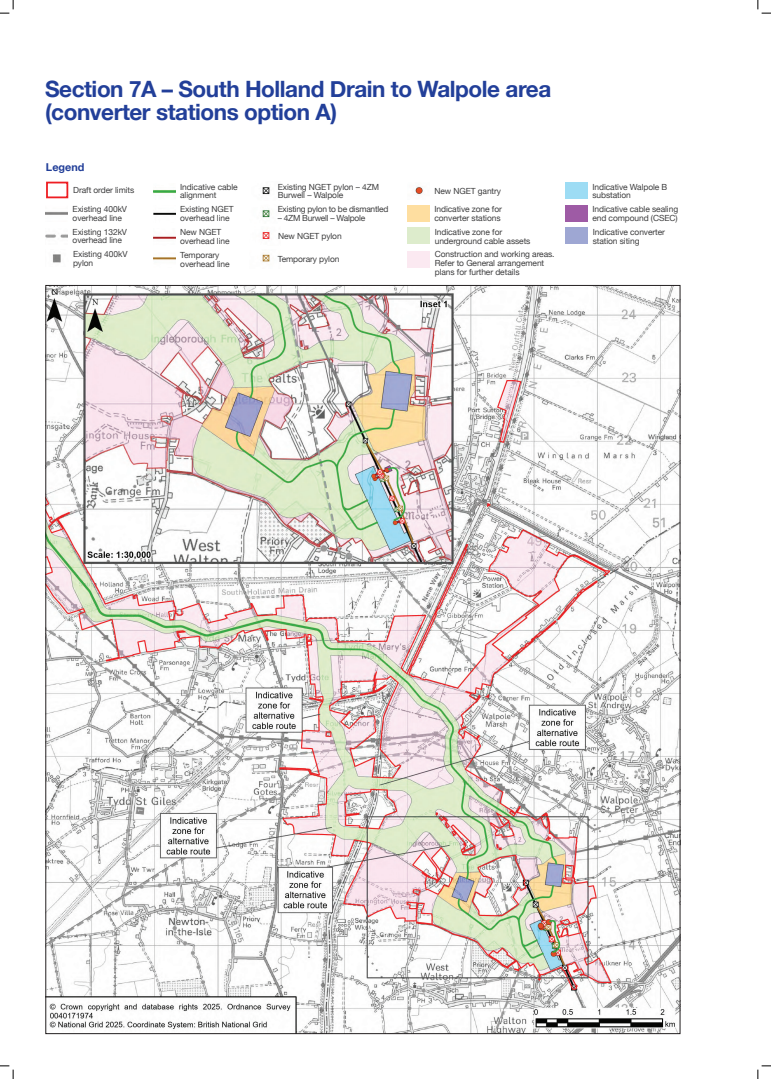
<style>
.page{position:relative;width:771px;height:1079px;background:#fff}
.page>*{position:absolute;margin:0;border:0;box-sizing:border-box;transform-origin:0 0}
.t1{font:700 22.5px/23.6px "Helvetica Neue";letter-spacing:-.02em;color:#223f99}
.t2{font:700 10.81px "Helvetica Neue";color:#223f99}
.t3{font:8.44px/8.8px "Helvetica Neue";letter-spacing:-.01em;color:#3e3e3f}
.t4{font:8.44px/18.2px "Helvetica Neue";letter-spacing:-.03em;color:#3e3e3f}
</style>
<div class="page">
<img style="left:47px;top:287px;width:631px;height:745px">
<img style="left:415px;top:186px;width:8px;height:9px">
<img style="left:153px;top:257px;width:22px;height:3px">
<img style="left:153px;top:189px;width:22px;height:5px">
<img style="left:153px;top:212px;width:22px;height:3px">
<img style="left:153px;top:236px;width:22px;height:3px">
<img style="left:52px;top:254px;width:9px;height:9px">
<div style="left:46px;top:182px;width:22px;height:16px;background:#fff;border:2px solid #ee1e23"></div>
<img style="left:45px;top:234px;width:23px;height:4px">
<img style="left:262px;top:187px;width:8px;height:8px">
<img style="left:262px;top:210px;width:8px;height:8px">
<img style="left:262px;top:231px;width:8px;height:8px">
<img style="left:261px;top:254px;width:9px;height:8px">
<div style="left:565px;top:182px;width:22px;height:17px;background:#9ddcf4"></div>
<div style="left:407px;top:251px;width:23px;height:17px;background:#fbe9f1"></div>
<div style="left:407px;top:205px;width:23px;height:17px;background:#fedea0"></div>
<div style="left:565px;top:205px;width:22px;height:17px;background:#9e5ba5"></div>
<div style="left:407px;top:227px;width:23px;height:17px;background:#ddeccc"></div>
<div style="left:565px;top:227px;width:22px;height:17px;background:#9ea7d3"></div>
<svg style="left:0;top:0;width:14px;height:14px"></svg>
<svg style="left:0;top:1065px;width:14px;height:14px"></svg>
<svg style="left:757px;top:0;width:13px;height:14px"></svg>
<svg style="left:757px;top:1065px;width:13px;height:14px"></svg>
<h1 class="t1" style="left:45px;top:77px;width:507px">Section 7A – South Holland Drain to Walpole area (converter stations option A)</h1>
<p class="t2" style="left:46px;top:159px;width:40px">Legend</p>
<p class="t3" style="left:278px;top:183px;width:103px">Existing NGET pylon – 4ZM<br>Burwell – Walpole</p>
<p class="t3" style="left:180px;top:183px;width:59px">Indicative cable alignment</p>
<p class="t3" style="left:180px;top:205px;width:55px">Existing NGET overhead line</p>
<p class="t3" style="left:180px;top:251px;width:51px">Temporary overhead line</p>
<p class="t3" style="left:434px;top:187px;width:68px">New NGET gantry</p>
<p class="t3" style="left:592px;top:183px;width:76px">Indicative Walpole B substation</p>
<p class="t3" style="left:73px;top:186px;width:63px">Draft order limits</p>
<p class="t3" style="left:73px;top:228px;width:56px">Existing 132kV overhead line</p>
<p class="t3" style="left:73px;top:205px;width:56px">Existing 400kV overhead line</p>
<p class="t3" style="left:434px;top:205px;width:69px">Indicative zone for converter stations</p>
<p class="t3" style="left:592px;top:205px;width:87px">Indicative cable sealing end compound (CSEC)</p>
<p class="t3" style="left:434px;top:228px;width:97px">Indicative zone for underground cable assets</p>
<p class="t3" style="left:592px;top:228px;width:74px">Indicative converter station siting</p>
<p class="t3" style="left:434px;top:250px;width:121px">Construction and working areas.<br>Refer to General arrangement plans for further details</p>
<p class="t4" style="left:278px;top:201px;width:112px">Existing pylon to be dismantled</p>
<p class="t4" style="left:278px;top:209px;width:89px">– 4ZM Burwell – Walpole<br>New NGET pylon</p>
<p class="t3" style="left:180px;top:228px;width:51px">New NGET overhead line</p>
<p class="t3" style="left:73px;top:250px;width:56px">Existing 400kV pylon</p>
<p class="t3" style="left:278px;top:255px;width:63px">Temporary pylon</p>
</div>
